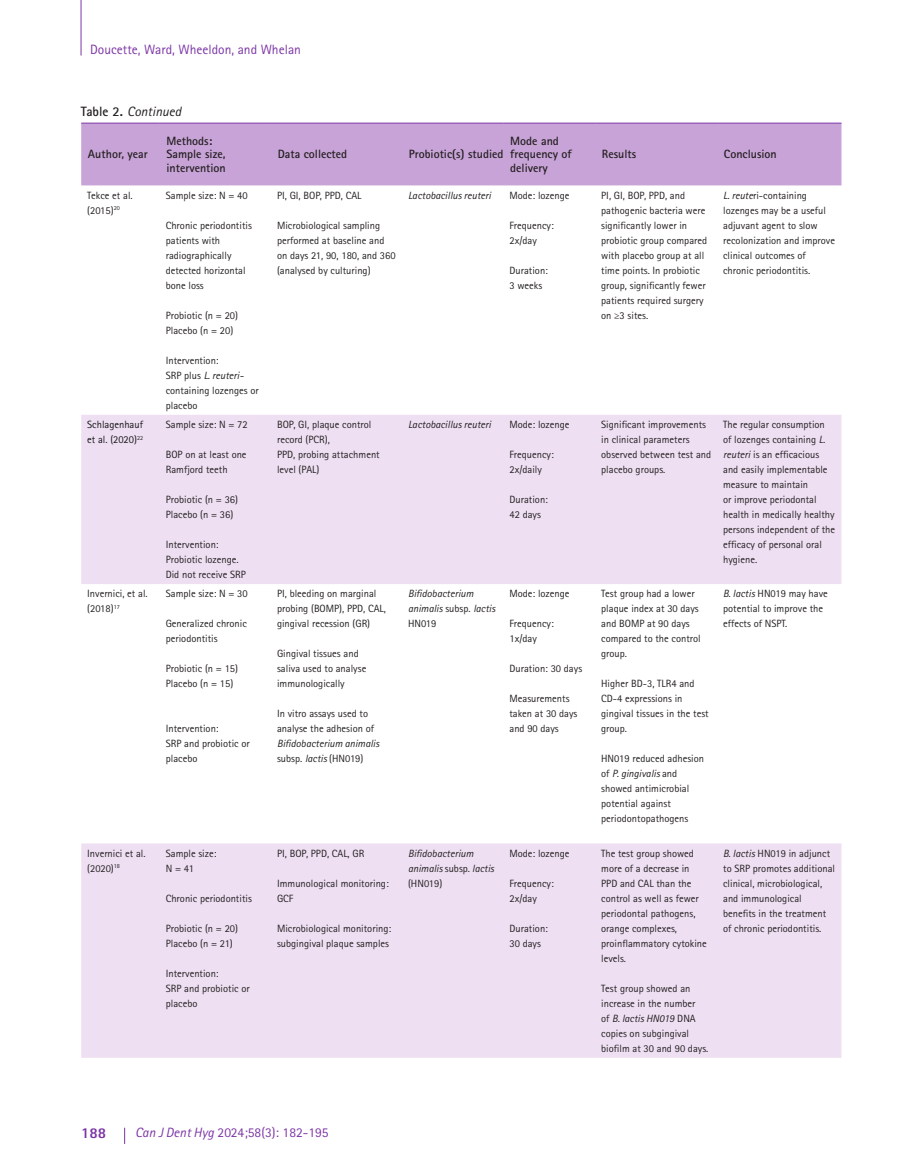
<style>
.page{position:relative;width:905px;height:1175px;background:#fff}
.page>*{position:absolute;margin:0;border:0;box-sizing:border-box;transform-origin:0 0}
.t1{font:800 15px "Rotis Sans Serif Std";color:#7c35a6}
.t2{font:13.5px "Rotis Sans Serif Std";color:#7c35a6}
.Table_caption{font:italic 13.5px "Rotis Sans Serif Std";color:#231f20}
.Table_header_cell{font:700 12px/13.5px "Rotis Sans Serif Std";color:#231f20}
.Table_Body{font:10.5px/15px "Rotis Sans Serif Std";color:#231f20}
.Table_Body-2{font:italic 10.5px/15px "Rotis Sans Serif Std";color:#231f20}
.Table_Body-3{font:10.5px/15px "Rotis Sans Serif Std";color:#151617}
.s1{font-weight:700;font-style:normal}
.s2{font-style:italic}
.s3{font-style:normal}
</style>
<div class="page">
<hr style="left:81px;top:0;width:1px;height:56px;background:#7c35a6">
<svg style="left:124px;top:1127px;width:1px;height:16px"></svg>
<div style="left:81px;top:124px;width:760px;height:61px;background:#c8a3d7"></div>
<svg style="left:81px;top:415px;width:760px;height:642px;fill:#eedff2"></svg>
<hr style="left:81px;top:123px;width:79px;height:1px;background:#7c35a6">
<hr style="left:160px;top:123px;width:111px;height:1px;background:#7c35a6">
<hr style="left:271px;top:123px;width:131px;height:1px;background:#7c35a6">
<hr style="left:402px;top:123px;width:101px;height:1px;background:#7c35a6">
<hr style="left:503px;top:123px;width:92px;height:1px;background:#7c35a6">
<hr style="left:595px;top:123px;width:122px;height:1px;background:#7c35a6">
<hr style="left:717px;top:123px;width:124px;height:1px;background:#7c35a6">
<p class="t2" style="left:90px;top:41px;width:212px">Doucette, Ward, Wheeldon, and Whelan</p>
<p class="Table_caption" style="left:81px;top:103px;width:102px"><span class="s1">Table 2.</span> Continued</p>
<p class="Table_header_cell" style="left:88px;top:147px;width:61px">Author, year</p>
<p class="Table_header_cell" style="left:166px;top:134px;width:47px">Methods:</p>
<p class="Table_header_cell" style="left:166px;top:147px;width:61px">Sample size, intervention</p>
<p class="Table_header_cell" style="left:278px;top:147px;width:71px">Data collected</p>
<p class="Table_header_cell" style="left:409px;top:147px;width:96px">Probiotic(s) studied</p>
<p class="Table_header_cell" style="left:510px;top:134px;width:63px">Mode and frequency of delivery</p>
<p class="Table_Body" style="left:87px;top:187px;width:47px">Tekce et al. (2015)<sup>20</sup></p>
<p class="Table_Body" style="left:166px;top:187px;width:84px">Sample size: N = 40</p>
<p class="Table_Body" style="left:166px;top:217px;width:88px">Chronic periodontitis patients with radiographically detected horizontal bone loss</p>
<p class="Table_Body" style="left:166px;top:307px;width:74px">Probiotic (n = 20)</p>
<p class="Table_Body" style="left:166px;top:322px;width:69px">Placebo (n = 20)</p>
<p class="Table_Body" style="left:166px;top:352px;width:54px">Intervention:</p>
<p class="Table_Body" style="left:166px;top:367px;width:94px">SRP plus <span class="s2">L. reuteri&shy;</span>containing lozenges or placebo</p>
<p class="Table_Body-3" style="left:87px;top:417px;width:57px">Schlagenhauf et al. (2020)<sup>22</sup></p>
<p class="Table_Body" style="left:166px;top:417px;width:84px">Sample size: N = 72</p>
<p class="Table_Body" style="left:166px;top:447px;width:82px">BOP on at least one<br>Ramfjord teeth</p>
<p class="Table_Body" style="left:166px;top:492px;width:74px">Probiotic (n = 36)</p>
<p class="Table_Body" style="left:166px;top:507px;width:69px">Placebo (n = 36)</p>
<p class="Table_Body" style="left:166px;top:537px;width:54px">Intervention:</p>
<p class="Table_Body" style="left:166px;top:552px;width:74px">Probiotic lozenge.</p>
<p class="Table_Body" style="left:166px;top:567px;width:82px">Did not receive SRP</p>
<p class="Table_Body" style="left:87px;top:586px;width:62px">Invernici, et al. (2018)<sup>17</sup></p>
<p class="Table_Body" style="left:166px;top:586px;width:84px">Sample size: N = 30</p>
<p class="Table_Body" style="left:166px;top:616px;width:83px">Generalized chronic periodontitis</p>
<p class="Table_Body" style="left:166px;top:661px;width:74px">Probiotic (n = 15)</p>
<p class="Table_Body" style="left:166px;top:676px;width:69px">Placebo (n = 15)</p>
<p class="Table_Body" style="left:166px;top:721px;width:54px">Intervention:</p>
<p class="Table_Body" style="left:166px;top:736px;width:85px">SRP and probiotic or placebo</p>
<p class="Table_Body" style="left:277px;top:187px;width:86px">PI, GI, BOP, PPD, CAL</p>
<p class="Table_Body" style="left:277px;top:217px;width:120px">Microbiological sampling performed at baseline and on days 21, 90, 180, and 360 (analysed by culturing)</p>
<p class="Table_Body-2" style="left:408px;top:188px;width:85px">Lactobacillus reuteri</p>
<p class="Table_Body" style="left:509px;top:187px;width:62px">Mode: lozenge</p>
<p class="Table_Body" style="left:509px;top:217px;width:46px">Frequency:</p>
<p class="Table_Body" style="left:509px;top:232px;width:29px">2x/day</p>
<p class="Table_Body" style="left:509px;top:262px;width:40px">Duration:</p>
<p class="Table_Body" style="left:509px;top:277px;width:34px">3 weeks</p>
<p class="Table_Body" style="left:277px;top:417px;width:96px">BOP, GI, plaque control record (PCR),</p>
<p class="Table_Body" style="left:277px;top:447px;width:104px">PPD, probing attachment level (PAL)</p>
<p class="Table_Body-2" style="left:408px;top:417px;width:85px">Lactobacillus reuteri</p>
<p class="Table_Body" style="left:509px;top:417px;width:62px">Mode: lozenge</p>
<p class="Table_Body" style="left:509px;top:447px;width:46px">Frequency:</p>
<p class="Table_Body" style="left:509px;top:462px;width:34px">2x/daily</p>
<p class="Table_Body" style="left:509px;top:492px;width:40px">Duration:</p>
<p class="Table_Body" style="left:509px;top:507px;width:33px">42 days</p>
<p class="Table_Body" style="left:277px;top:586px;width:110px">PI, bleeding on marginal probing (BOMP), PPD, CAL, gingival recession (GR)</p>
<p class="Table_Body" style="left:277px;top:646px;width:91px">Gingival tissues and saliva used to analyse immunologically</p>
<p class="Table_Body" style="left:277px;top:706px;width:104px">In vitro assays used to analyse the adhesion of<br><span class="s2">Bifidobacterium animalis </span>subsp. <span class="s2">lactis</span> (HN019)</p>
<p class="Table_Body-2" style="left:408px;top:586px;width:89px">Bifidobacterium animalis <span class="s3">subsp.</span> lactis<br><span class="s3">HN019</span></p>
<p class="Table_Body" style="left:509px;top:586px;width:62px">Mode: lozenge</p>
<p class="Table_Body" style="left:509px;top:616px;width:46px">Frequency:</p>
<p class="Table_Body" style="left:509px;top:631px;width:29px">1x/day</p>
<p class="Table_Body" style="left:509px;top:661px;width:74px">Duration: 30 days</p>
<p class="Table_Body" style="left:509px;top:691px;width:70px">Measurements taken at 30 days and 90 days</p>
<p class="Table_Body" style="left:87px;top:845px;width:60px">Invernici et al. (2020)<sup>18</sup></p>
<p class="Table_Body" style="left:166px;top:845px;width:52px">Sample size:</p>
<p class="Table_Body" style="left:166px;top:860px;width:30px">N = 41</p>
<p class="Table_Body" style="left:166px;top:890px;width:88px">Chronic periodontitis</p>
<p class="Table_Body" style="left:166px;top:920px;width:74px">Probiotic (n = 20)</p>
<p class="Table_Body" style="left:166px;top:935px;width:69px">Placebo (n = 21)</p>
<p class="Table_Body" style="left:166px;top:965px;width:54px">Intervention:</p>
<p class="Table_Body" style="left:166px;top:980px;width:85px">SRP and probiotic or placebo</p>
<p class="Table_Body" style="left:277px;top:845px;width:89px">PI, BOP, PPD, CAL, GR</p>
<p class="Table_Body" style="left:277px;top:875px;width:113px">Immunological monitoring:</p>
<p class="Table_Body" style="left:277px;top:890px;width:18px">GCF</p>
<p class="Table_Body" style="left:277px;top:920px;width:116px">Microbiological monitoring:</p>
<p class="Table_Body" style="left:277px;top:935px;width:113px">subgingival plaque samples</p>
<p class="Table_Body-2" style="left:408px;top:845px;width:88px">Bifidobacterium animalis <span class="s3">subsp.</span> lactis <span class="s3">(HN019)</span></p>
<p class="Table_Body" style="left:509px;top:845px;width:62px">Mode: lozenge</p>
<p class="Table_Body" style="left:509px;top:875px;width:46px">Frequency:</p>
<p class="Table_Body" style="left:509px;top:890px;width:29px">2x/day</p>
<p class="Table_Body" style="left:509px;top:920px;width:40px">Duration:</p>
<p class="Table_Body" style="left:509px;top:935px;width:33px">30 days</p>
<p class="Table_header_cell" style="left:602px;top:147px;width:36px">Results</p>
<p class="Table_header_cell" style="left:724px;top:147px;width:54px">Conclusion</p>
<p class="Table_Body" style="left:601px;top:187px;width:107px">PI, GI, BOP, PPD, and pathogenic bacteria were significantly lower in probiotic group compared with placebo group at all time points. In probiotic group, significantly fewer patients required surgery on ≥3 sites.</p>
<p class="Table_Body" style="left:723px;top:187px;width:113px"><span class="s2">L. reute</span>ri-containing lozenges may be a useful adjuvant agent to slow recolonization and improve clinical outcomes of chronic periodontitis.</p>
<p class="Table_Body" style="left:601px;top:417px;width:111px">Significant improvements in clinical parameters observed between test and placebo groups.</p>
<p class="Table_Body" style="left:723px;top:417px;width:113px">The regular consumption of lozenges containing <span class="s2">L. reuteri</span> is an efficacious and easily implementable measure to maintain<br>or improve periodontal health in medically healthy persons independent of the efficacy of personal oral hygiene.</p>
<p class="Table_Body" style="left:601px;top:586px;width:101px">Test group had a lower plaque index at 30 days and BOMP at 90 days compared to the control group.</p>
<p class="Table_Body" style="left:601px;top:676px;width:109px">Higher BD-3, TLR4 and<br>CD-4 expressions in gingival tissues in the test group.</p>
<p class="Table_Body" style="left:601px;top:751px;width:104px">HN019 reduced adhesion of <span class="s2">P. gingivalis</span> and showed antimicrobial potential against periodontopathogens</p>
<p class="Table_Body" style="left:601px;top:845px;width:107px">The test group showed more of a decrease in<br>PPD and CAL than the control as well as fewer periodontal pathogens, orange complexes, proinflammatory cytokine levels.</p>
<p class="Table_Body" style="left:601px;top:980px;width:109px">Test group showed an increase in the number<br>of <span class="s2">B. lactis HN019</span> DNA copies on subgingival biofilm at 30 and 90 days.</p>
<p class="Table_Body" style="left:723px;top:586px;width:106px"><span class="s2">B. lactis</span> HN019 may have potential to improve the effects of NSPT.</p>
<p class="Table_Body" style="left:723px;top:845px;width:113px"><span class="s2">B. lactis</span> HN019 in adjunct to SRP promotes additional clinical, microbiological, and immunological benefits in the treatment of chronic periodontitis.</p>
<h1 class="t1" style="left:81px;top:1123px;width:27px">188</h1>
<p class="t2" style="left:135px;top:1124px;width:195px"><span class="s2">Can J Dent Hyg</span> 2024;58(3): 182-195</p>
</div>
